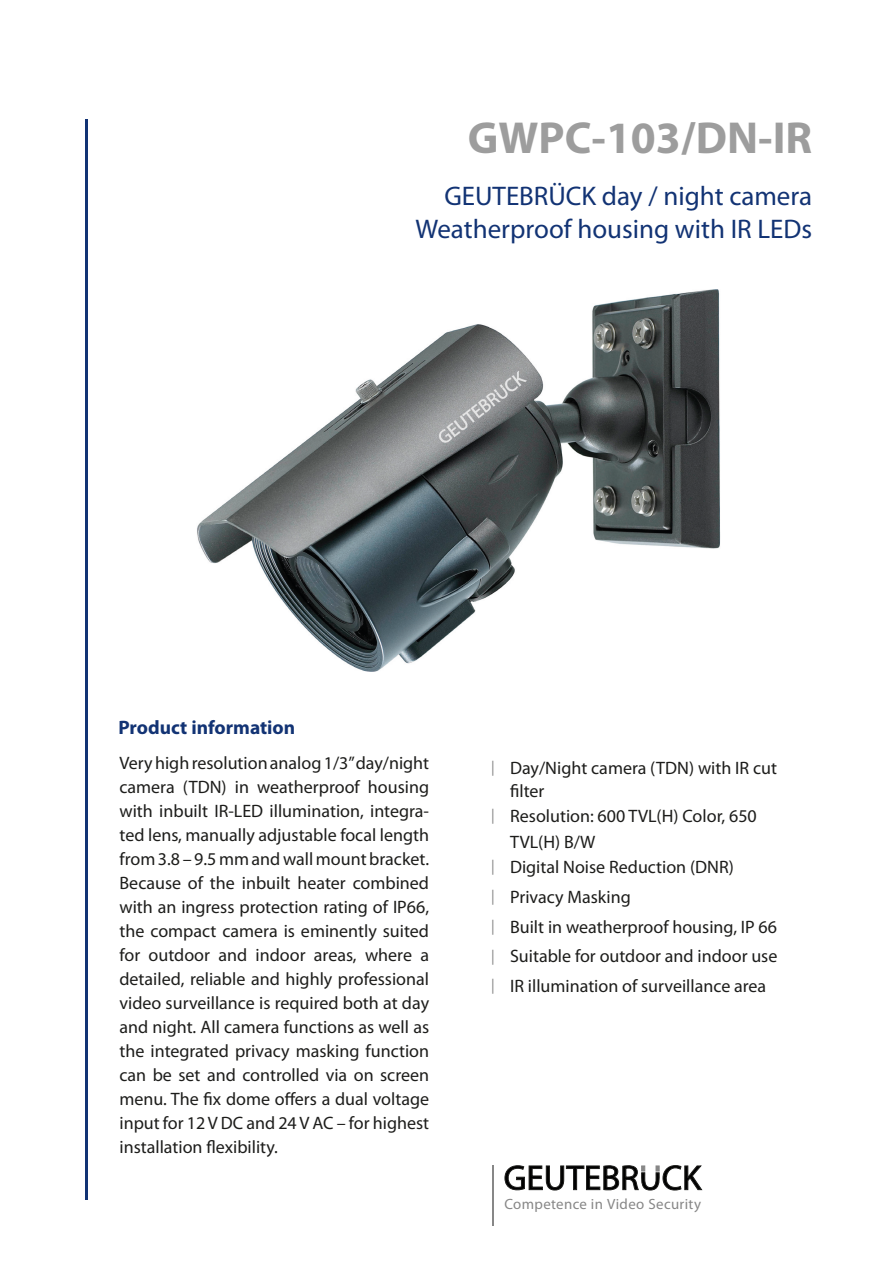
<style>
.page{position:relative;width:893px;height:1263px;background:#fff}
.page>*{position:absolute;margin:0;border:0;box-sizing:border-box;transform-origin:0 0}
.t1{font:700 45px "Myriad Pro";color:#9d9d9d}
.t2{font:27px/32.4px "Myriad Pro";color:#123374;text-align:right}
.t3{font:700 19.5px "Myriad Pro";color:#123374}
.t4{font:18px/24px "Myriad Pro";color:#1d1d1b}
.t5{font:14.85px "Myriad Pro";letter-spacing:.025em;color:#878787}
.s1{font-size:15px;color:#878787}
</style>
<div class="page">
<hr style="left:85px;top:119px;width:2px;height:1080px;background:#123374">
<svg style="left:505px;top:1165px;width:196px;height:26px"></svg>
<hr style="left:493px;top:1166px;width:1px;height:60px;background:#878787">
<img style="left:197px;top:290px;width:523px;height:382px">
<h1 class="t1" style="left:468px;top:108px;width:346px">GWPC-103/DN-IR</h1>
<h2 class="t2" style="left:415px;top:180px;width:398px">GEUTEBRÜCK day / night camera<br>Weatherproof housing with IR LEDs</h2>
<p class="t3" style="left:118px;top:715px;width:178px">Product information</p>
<p class="t4" style="left:119px;top:750px;width:311px;text-align:justify">Very high resolution analog 1/3” day/night camera (TDN) in weatherproof housing with inbuilt IR-LED illumination, integra&shy;ted lens, manually adjustable focal length from 3.8 – 9.5 mm and wall mount bracket.<br>Because of the inbuilt heater combined with an ingress protection rating of IP66, the compact camera is eminently suited for outdoor and indoor areas, where a detailed, reliable and highly professional video surveillance is required both at day and night. All camera functions as well as the integrated privacy masking function can be set and controlled via on screen menu. The fix dome offers a dual voltage input for 12 V DC and 24 V AC – for highest installation flexibility.</p>
<p class="t4" style="left:510px;top:756px;width:268px;line-height:22.5px;text-indent:-19px"><span class="s1">|</span> Day/Night camera (TDN) with IR cut filter</p>
<p class="t4" style="left:491px;top:804px;width:267px"><span class="s1">|</span> Resolution: 600 TVL(H) Color, 650</p>
<p class="t4" style="left:510px;top:829px;width:87px">TVL(H) B/W</p>
<p class="t4" style="left:491px;top:855px;width:244px"><span class="s1">|</span> Digital Noise Reduction (DNR)</p>
<p class="t4" style="left:491px;top:882px;width:288px;line-height:29.7px"><span class="s1">|</span> Privacy Masking<br><span class="s1">|</span> Built in weatherproof housing, IP 66 <span class="s1">|</span> Suitable for outdoor and indoor use <span class="s1">|</span> IR illumination of surveillance area</p>
<p class="t5" style="left:504px;top:1195px;width:198px">Competence in Video Security</p>
</div>
